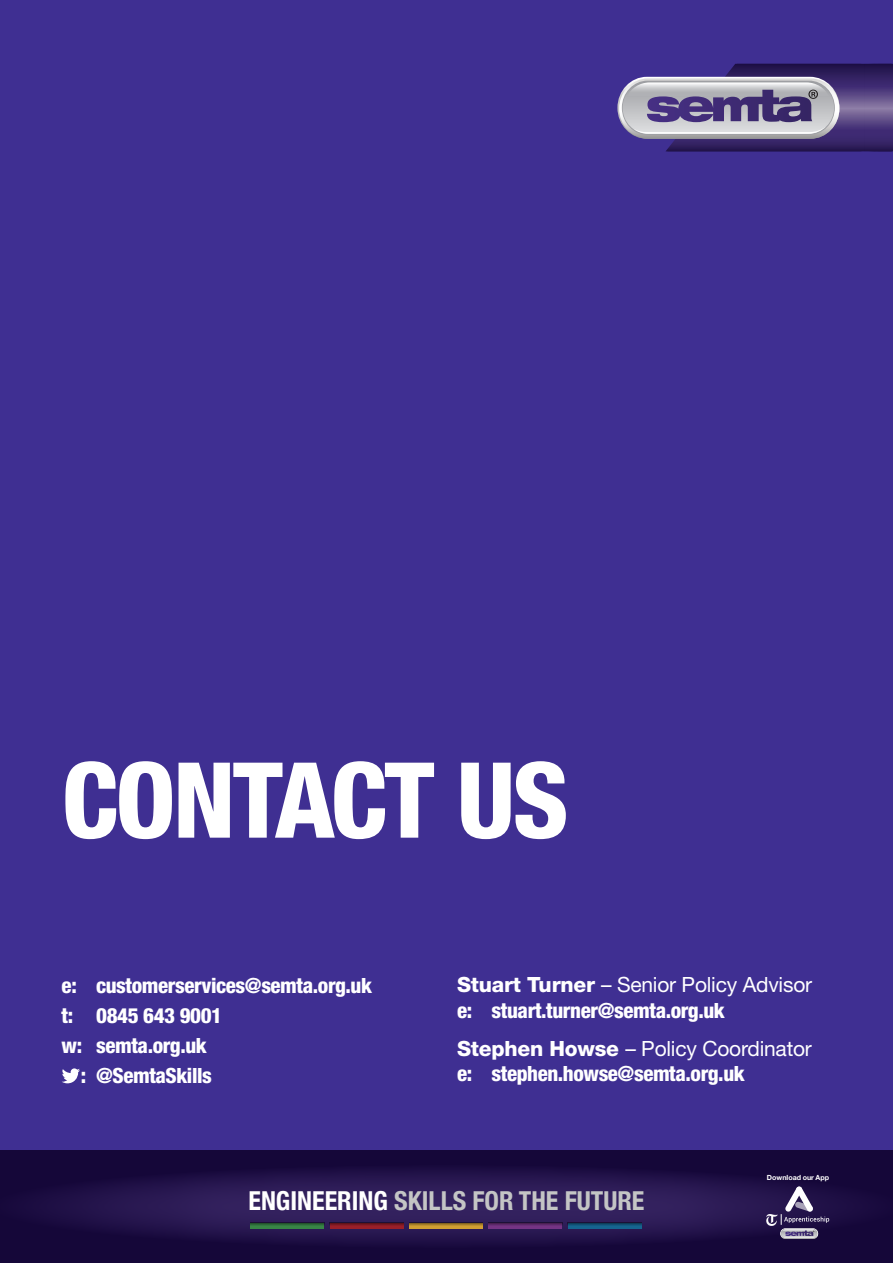
<style>
.page{position:relative;width:893px;height:1263px;background:#3f2f92}
.page>*{position:absolute;margin:0;border:0;box-sizing:border-box;transform-origin:0 0}
.t1{font:800 condensed 105px "Helvetica Neue";letter-spacing:-.025em;color:#fff}
.t2{font:700 condensed 26.1px "Helvetica Neue";color:#c4c5c5}
.t3{font:800 condensed 21px "Helvetica Neue";letter-spacing:-.02em;color:#fff}
.t4{font:21px "Helvetica Neue LT";letter-spacing:-.01em;color:#fff}
.t5{font:700 7.05px "Helvetica Neue LT";color:#fff}
.s1{font-weight:800}
.s2{color:#fff}
</style>
<div class="page">
<svg style="left:62px;top:1068px;width:18px;height:15px"></svg>
<div style="left:0;top:1150px;width:893px;height:113px;background:#150739"></div>
<svg style="left:46px;top:1170px;width:802px;height:72px"></svg>
<div style="left:250px;top:1223px;width:74px;height:5px;background:#388546"></div>
<hr style="left:250px;top:1223px;width:74px;height:2px;background:#275d31">
<div style="left:330px;top:1223px;width:74px;height:5px;background:#921d27"></div>
<hr style="left:330px;top:1223px;width:74px;height:2px;background:#6b151c">
<div style="left:409px;top:1223px;width:74px;height:5px;background:#c8972f"></div>
<svg style="left:409px;top:1223px;width:74px;height:2px"></svg>
<div style="left:488px;top:1223px;width:74px;height:5px;background:#753484"></div>
<hr style="left:488px;top:1223px;width:74px;height:2px;background:#52245d">
<div style="left:568px;top:1223px;width:73px;height:5px;background:#16648f"></div>
<hr style="left:568px;top:1223px;width:73px;height:2px;background:#0f4665">
<svg style="left:767px;top:1186px;width:62px;height:53px"></svg>
<svg style="left:617px;top:64px;width:276px;height:87px;background:#766c96"></svg>
<h1 class="t1" style="left:62px;top:735px;width:509px">CONTACT US</h1>
<p class="t3" style="left:62px;top:972px;width:312px">e: customerservices@semta.org.uk</p>
<p class="t3" style="left:62px;top:1002px;width:162px">t: 0845 643 9001</p>
<p class="t3" style="left:62px;top:1033px;width:147px">w: semta.org.uk</p>
<p class="t3" style="left:81px;top:1063px;width:132px">: @SemtaSkills</p>
<p class="t4" style="left:457px;top:972px;width:357px"><span class="s1">Stuart Turner</span> – Senior Policy Advisor</p>
<p class="t3" style="left:457px;top:997px;width:269px">e: stuart.turner@semta.org.uk</p>
<p class="t4" style="left:457px;top:1035px;width:356px"><span class="s1">Stephen Howse</span> – Policy Coordinator</p>
<p class="t3" style="left:457px;top:1060px;width:289px">e: stephen.howse@semta.org.uk</p>
<p class="t5" style="left:767px;top:1173px;width:64px">Download our App</p>
<p class="t2" style="left:248px;top:1179px;width:398px"><span class="s2">ENGINEERING</span> SKILLS FOR THE FUTURE</p>
</div>
